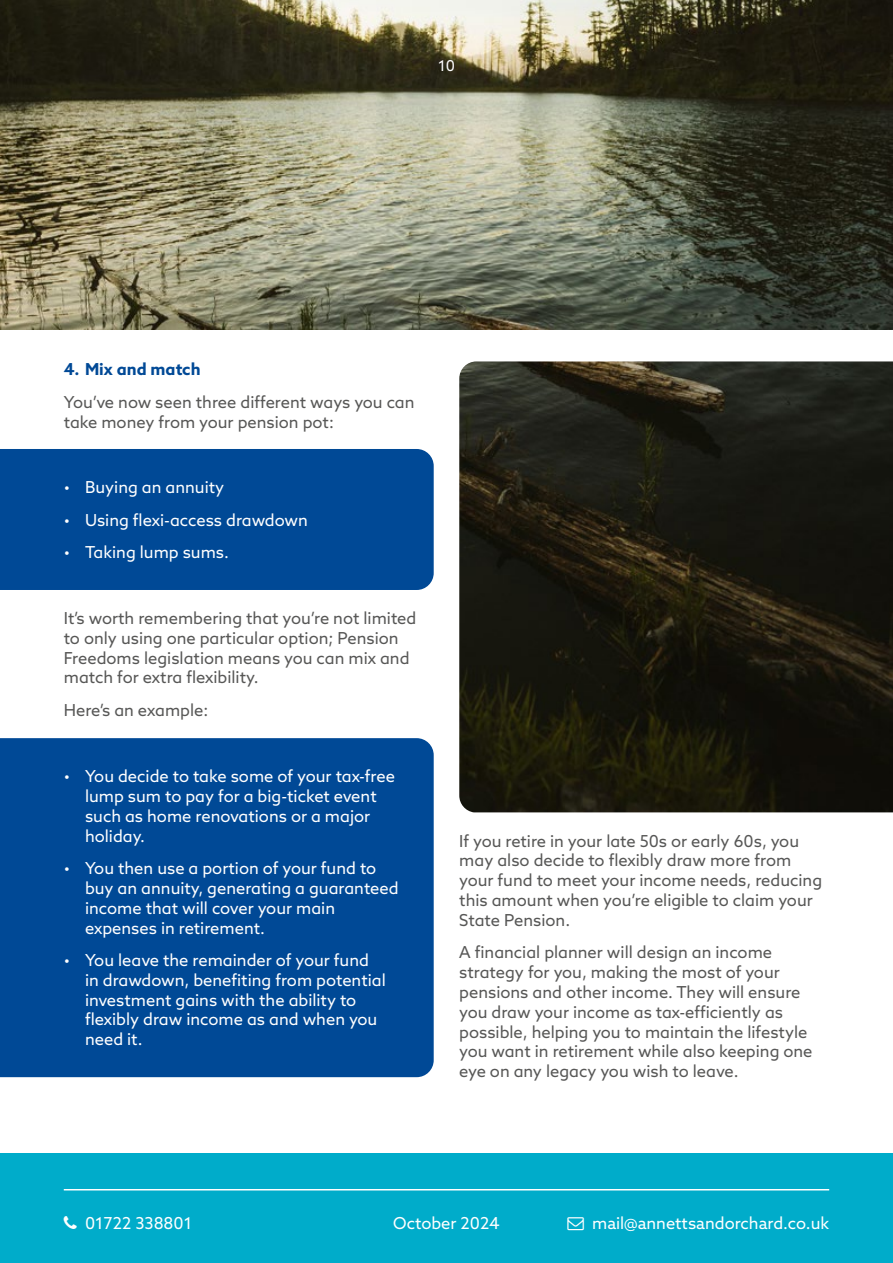
<style>
.page{position:relative;width:893px;height:1263px;background:#fff}
.page>*{position:absolute;margin:0;border:0;box-sizing:border-box;transform-origin:0 0}
.t1{font:16.5px/19.8px "Azo Sans";color:#575756}
.t2{font:16.5px/19.8px "Azo Sans";color:#fff}
.t3{font:700 16.5px "Azo Sans";color:#004996}
.t4{font:15px "Azo Sans";color:#fff}
</style>
<div class="page">
<div style="left:0;top:1153px;width:893px;height:110px;background:#00acca"></div>
<hr style="left:64px;top:1189px;width:765px;height:1px;background:#fff">
<img style="left:0;top:0;width:893px;height:330px">
<div style="left:0;top:449px;width:434px;height:141px;background:#004996"></div>
<div style="left:0;top:738px;width:434px;height:339px;background:#004996"></div>
<img style="left:459px;top:361px;width:434px;height:451px">
<p class="t4" style="left:438px;top:56px;width:18px">10</p>
<p class="t3" style="left:64px;top:359px;width:138px">4. Mix and match</p>
<p class="t1" style="left:64px;top:392px;width:352px">You’ve now seen three different ways you can take money from your pension pot:</p>
<p class="t2" style="left:64px;top:477px;width:162px">• Buying an annuity</p>
<p class="t2" style="left:64px;top:509px;width:246px">• Using flexi-access drawdown</p>
<p class="t2" style="left:64px;top:542px;width:167px">• Taking lump sums.</p>
<p class="t1" style="left:64px;top:608px;width:354px">It’s worth remembering that you’re not limited to only using one particular option; Pension Freedoms legislation means you can mix and match for extra flexibility.</p>
<p class="t1" style="left:64px;top:700px;width:146px">Here’s an example:</p>
<p class="t2" style="left:85px;top:766px;width:312px;text-indent:-21px">• You decide to take some of your tax-free lump sum to pay for a big-ticket event such as home renovations or a major holiday.</p>
<p class="t2" style="left:85px;top:858px;width:315px;text-indent:-21px">• You then use a portion of your fund to buy an annuity, generating a guaranteed income that will cover your main expenses in retirement.</p>
<p class="t2" style="left:85px;top:950px;width:302px;text-indent:-21px">• You leave the remainder of your fund in drawdown, benefiting from potential investment gains with the ability to flexibly draw income as and when you need it.</p>
<p class="t1" style="left:459px;top:831px;width:364px">If you retire in your late 50s or early 60s, you may also decide to flexibly draw more from your fund to meet your income needs, reducing this amount when you’re eligible to claim your State Pension.</p>
<p class="t1" style="left:459px;top:942px;width:355px">A financial planner will design an income strategy for you, making the most of your pensions and other income. They will ensure you draw your income as tax-efficiently as possible, helping you to maintain the lifestyle you want in retirement while also keeping one eye on any legacy you wish to leave.</p>
<p class="t2" style="left:85px;top:1213px;width:109px">01722 338801</p>
<p class="t2" style="left:592px;top:1213px;width:239px">mail@annettsandorchard.co.uk</p>
<p class="t2" style="left:393px;top:1213px;width:108px">October 2024</p>
</div>
